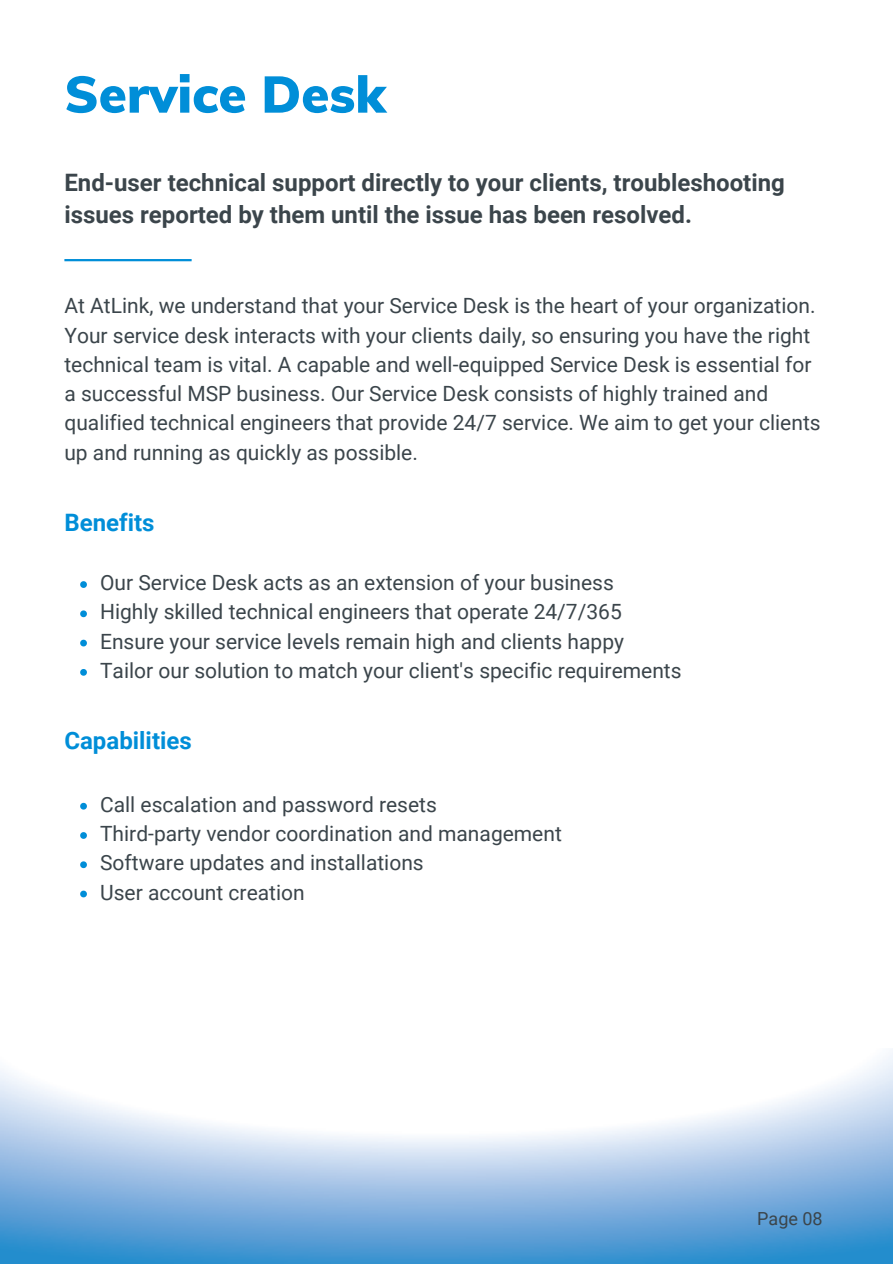
<style>
.page{position:relative;width:893px;height:1264px;background:#fff}
.page>*{position:absolute;margin:0;border:0;box-sizing:border-box;transform-origin:0 0}
.t1{font:900 51px "Muli";color:#008ed8}
.t2{font:700 24px/32.7px "Roboto";color:#3b454b}
.t3{font:700 24px "Roboto";color:#008ed8}
.t4{font:21px/29.2px "Roboto";color:#3b454b}
.t5{font:18px "Roboto";color:#3b454b}
</style>
<div class="page">
<hr style="left:64px;top:259px;width:128px;height:2px;background:#008ed8">
<svg style="left:80px;top:581px;width:7px;height:7px"></svg>
<svg style="left:80px;top:610px;width:7px;height:7px"></svg>
<svg style="left:80px;top:639px;width:7px;height:7px"></svg>
<svg style="left:80px;top:669px;width:7px;height:6px"></svg>
<svg style="left:80px;top:802px;width:7px;height:7px"></svg>
<svg style="left:80px;top:832px;width:7px;height:6px"></svg>
<svg style="left:80px;top:861px;width:7px;height:7px"></svg>
<svg style="left:80px;top:890px;width:7px;height:7px"></svg>
<img style="left:0;top:1053px;width:892px;height:210px">
<h1 class="t1" style="left:64px;top:61px;width:323px">Service Desk</h1>
<h2 class="t2" style="left:64px;top:166px;width:722px">End-user technical support directly to your clients, troubleshooting issues reported by them until the issue has been resolved.</h2>
<p class="t4" style="left:64px;top:291px;width:757px">At AtLink, we understand that your Service Desk is the heart of your organization.<br>Your service desk interacts with your clients daily, so ensuring you have the right technical team is vital. A capable and well-equipped Service Desk is essential for a successful MSP business. Our Service Desk consists of highly trained and qualified technical engineers that provide 24/7 service. We aim to get your clients up and running as quickly as possible.</p>
<h3 class="t3" style="left:64px;top:508px;width:92px">Benefits</h3>
<h2 class="t4" style="left:100px;top:568px;width:515px">Our Service Desk acts as an extension of your business</h2>
<p class="t4" style="left:100px;top:597px;width:523px">Highly skilled technical engineers that operate 24/7/365</p>
<p class="t4" style="left:100px;top:627px;width:525px">Ensure your service levels remain high and clients happy</p>
<p class="t4" style="left:100px;top:656px;width:583px">Tailor our solution to match your client's specific requirements</p>
<p class="t3" style="left:64px;top:726px;width:129px">Capabilities</p>
<h2 class="t4" style="left:100px;top:790px;width:338px">Call escalation and password resets</h2>
<p class="t4" style="left:100px;top:819px;width:463px">Third-party vendor coordination and management</p>
<p class="t4" style="left:100px;top:848px;width:325px">Software updates and installations</p>
<p class="t4" style="left:100px;top:877px;width:206px">User account creation</p>
<p class="t5" style="left:757px;top:1207px;width:67px">Page 08</p>
</div>
